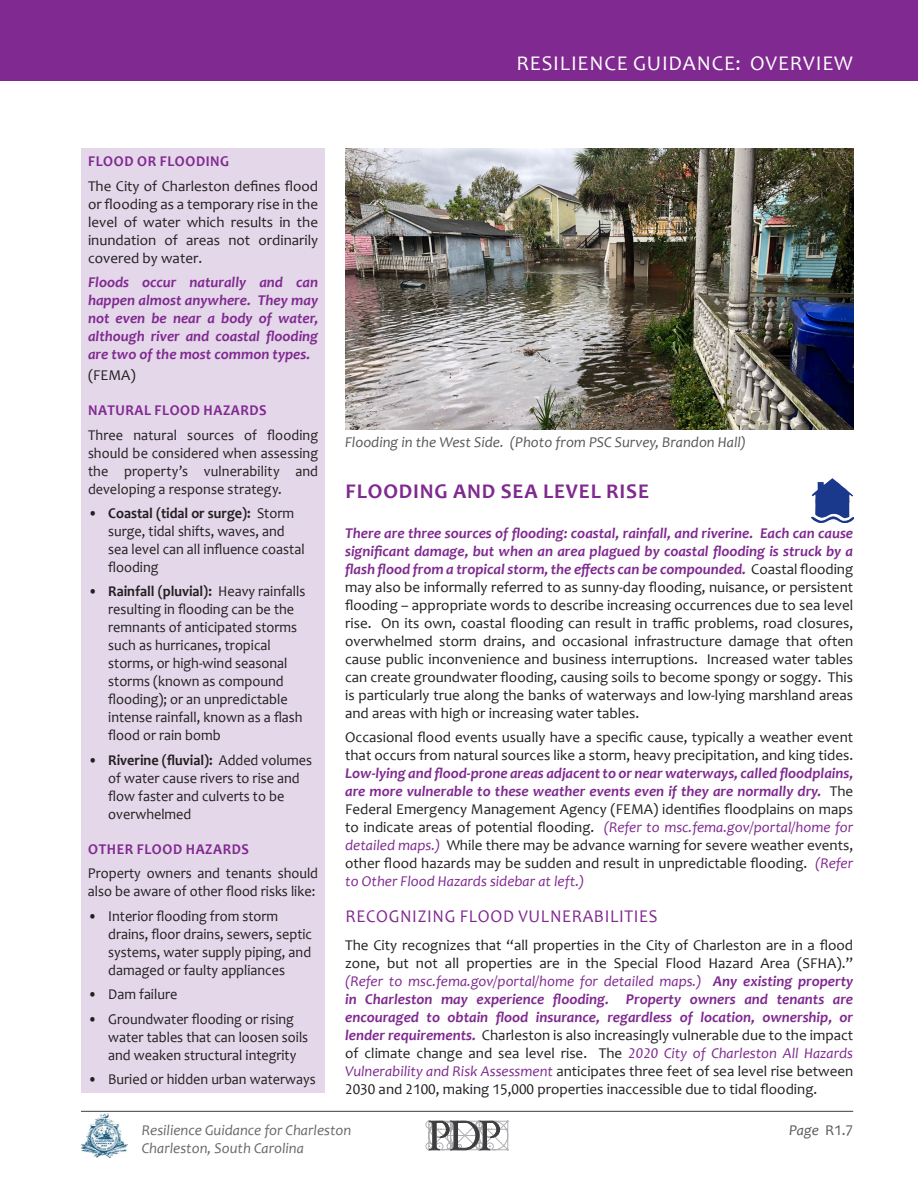
<style>
.page{position:relative;width:918px;height:1188px;background:#fff}
.page>*{position:absolute;margin:0;border:0;box-sizing:border-box;transform-origin:0 0}
.t1{font:21px "Candara";letter-spacing:.04em;color:#fff}
.t2{font:700 21px "Candara";letter-spacing:.04em;color:#802990}
.t3{font:18px "Candara";letter-spacing:.04em;color:#802990;scale:.95 1}
.t4{font:15px/18px "Candara";color:#231f20;text-align:justify}
.t5{font:15px/18px "Candara";color:#231f20;scale:.95 1}
.t6{font:italic 700 15px/18px "Candara";color:#802990;text-align:justify}
.t7{font:italic 15px "Candara";color:#57585a}
.t8{font:italic 15px/18px "Candara";color:#69696c}
.t9{font:700 15px "Candara";letter-spacing:.04em;color:#802990;scale:.95 1}
.s1{font-weight:700}
.s2{font-weight:700;font-style:italic;color:#802990}
.s3{font-style:italic;color:#802990}
.s4{font-style:normal}
</style>
<div class="page">
<img style="left:81px;top:1113px;width:47px;height:45px">
<svg style="left:426px;top:1120px;width:83px;height:31px"></svg>
<div style="left:0;top:0;width:918px;height:81px;background:#802990"></div>
<hr style="left:81px;top:1111px;width:772px;height:1px;background:#3e3e3f">
<img style="left:345px;top:148px;width:508px;height:282px">
<div style="left:81px;top:148px;width:244px;height:946px;background:#e3d7e9"></div>
<img style="left:811px;top:479px;width:42px;height:43px">
<h1 class="t1" style="left:516px;top:50px;width:338px">RESILIENCE GUIDANCE: OVERVIEW</h1>
<p class="t9" style="left:88px;top:152px;width:150px">FLOOD OR FLOODING</p>
<p class="t4" style="left:88px;top:177px;width:232px">The City of Charleston defines flood or flooding as a temporary rise in the level of water which results in the inundation of areas not ordinarily covered by water.</p>
<p class="t6" style="left:88px;top:273px;width:232px">Floods occur naturally and can happen almost anywhere. They may not even be near a body of water, although river and coastal flooding are two of the most common types.</p>
<p class="t4" style="left:88px;top:366px;width:49px">(FEMA)</p>
<p class="t9" style="left:88px;top:401px;width:189px">NATURAL FLOOD HAZARDS</p>
<p class="t5" style="left:88px;top:426px;width:244px;text-align:justify">Three natural sources of flooding should be considered when assessing the property’s vulnerability and developing a response strategy.</p>
<p class="t5" style="left:108px;top:504px;width:208px;text-indent:-20px"><span class="s1">• Coastal (tidal or surge):</span> Storm surge, tidal shifts, waves, and sea level can all influence coastal flooding</p>
<p class="t5" style="left:108px;top:582px;width:209px;text-indent:-20px"><span class="s1">• Rainfall (pluvial):</span> Heavy rainfalls resulting in flooding can be the remnants of anticipated storms such as hurricanes, tropical storms, or high-wind seasonal storms (known as compound flooding); or an unpredictable intense rainfall, known as a flash flood or rain bomb</p>
<p class="t5" style="left:108px;top:751px;width:216px;text-indent:-20px"><span class="s1">• Riverine (fluvial):</span> Added volumes of water cause rivers to rise and flow faster and culverts to be overwhelmed</p>
<p class="t9" style="left:88px;top:839px;width:171px">OTHER FLOOD HAZARDS</p>
<p class="t5" style="left:88px;top:864px;width:244px">Property owners and tenants should also be aware of other flood risks like:</p>
<p class="t5" style="left:108px;top:907px;width:216px;text-indent:-20px">• Interior flooding from storm drains, floor drains, sewers, septic systems, water supply piping, and damaged or faulty appliances</p>
<p class="t5" style="left:88px;top:985px;width:96px">• Dam failure</p>
<p class="t5" style="left:108px;top:1010px;width:212px;text-indent:-20px">• Groundwater flooding or rising water tables that can loosen soils and weaken structural integrity</p>
<p class="t5" style="left:88px;top:1070px;width:241px">• Buried or hidden urban waterways</p>
<p class="t7" style="left:345px;top:433px;width:403px">Flooding in the West Side. (Photo from PSC Survey, Brandon Hall)</p>
<h1 class="t2" style="left:346px;top:478px;width:305px">FLOODING AND SEA LEVEL RISE</h1>
<p class="t4" style="left:345px;top:524px;width:510px"><span class="s2">There are three sources of flooding: coastal, rainfall, and riverine. Each can cause significant damage, but when an area plagued by coastal flooding is struck by a flash flood from a tropical storm, the effects can be compounded.</span> Coastal flooding may also be informally referred to as sunny-day flooding, nuisance, or persistent flooding – appropriate words to describe increasing occurrences due to sea level rise. On its own, coastal flooding can result in traffic problems, road closures, overwhelmed storm drains, and occasional infrastructure damage that often cause public inconvenience and business interruptions. Increased water tables can create groundwater flooding, causing soils to become spongy or soggy. This is particularly true along the banks of waterways and low-lying marshland areas and areas with high or increasing water tables.</p>
<p class="t4" style="left:345px;top:728px;width:510px">Occasional flood events usually have a specific cause, typically a weather event that occurs from natural sources like a storm, heavy precipitation, and king tides.</p>
<p class="t4" style="left:345px;top:764px;width:510px"><span class="s2">Low-lying and flood-prone areas adjacent to or near waterways, called floodplains, are more vulnerable to these weather events even if they are normally dry.</span> The Federal Emergency Management Agency (FEMA) identifies floodplains on maps to indicate areas of potential flooding. <span class="s3">(Refer to msc.fema.gov/portal/home for detailed maps.)</span> While there may be advance warning for severe weather events, other flood hazards may be sudden and result in unpredictable flooding. <span class="s3">(Refer to Other Flood Hazards sidebar at left.)</span></p>
<p class="t3" style="left:345px;top:905px;width:330px">RECOGNIZING FLOOD VULNERABILITIES</p>
<p class="t4" style="left:345px;top:936px;width:510px">The City recognizes that “all properties in the City of Charleston are in a flood zone, but not all properties are in the Special Flood Hazard Area (SFHA).” <span class="s3">(Refer to msc.fema.gov/portal/home for detailed maps.)</span> <span class="s2">Any existing property in Charleston may experience flooding. Property owners and tenants are encouraged to obtain flood insurance, regardless of location, ownership, or lender requirements.</span> Charleston is also increasingly vulnerable due to the impact of climate change and sea level rise. The <span class="s3">2020 City of Charleston All Hazards Vulnerability and Risk Assessment</span> anticipates three feet of sea level rise between 2030 and 2100, making 15,000 properties inaccessible due to tidal flooding.</p>
<p class="t8" style="left:142px;top:1121px;width:211px">Resilience Guidance for Charleston<br>Charleston, South Carolina</p>
<p class="t7" style="left:789px;top:1121px;width:66px">Page <span class="s4">R1.7</span></p>
</div>
